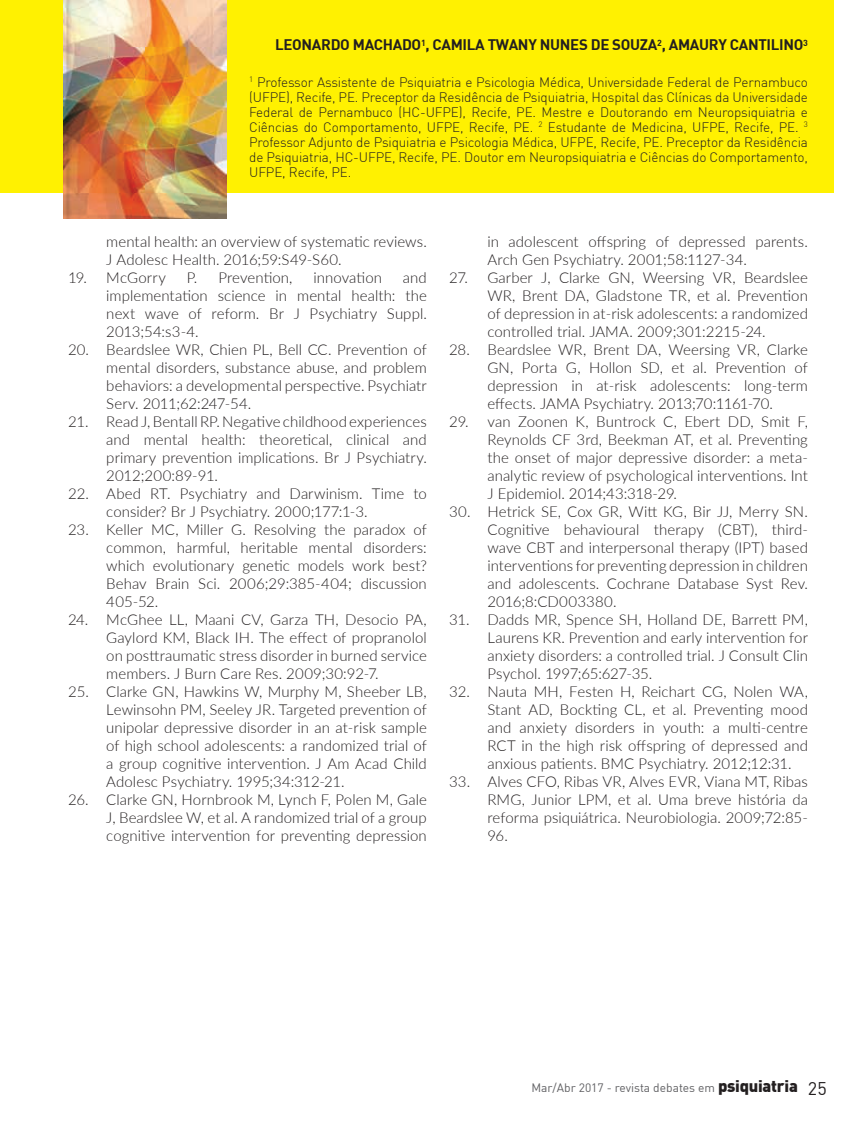
<style>
.page{position:relative;width:859px;height:1132px;background:#fff}
.page>*{position:absolute;margin:0;border:0;box-sizing:border-box;transform-origin:0 0}
.t1{font:300 15px/18px "Lato";letter-spacing:.005em;color:#231f20;text-align:justify}
.t2{font:700 15px "DIN";letter-spacing:-.02em;color:#231f20}
.t3{font:300 13.5px/15px "DIN";letter-spacing:-.01em;color:#231f20;text-align:justify}
.t4{font:12px "DIN";color:#616164}
.s1{font-weight:900;font-size:16.5px;color:#231f20}
.s2{font-size:18px;color:#231f20}
</style>
<div class="page">
<div style="left:0;top:0;width:833px;height:192px;background:#fff101"></div>
<img style="left:64px;top:0;width:163px;height:218px">
<p class="t2" style="left:275px;top:38px;width:534px">LEONARDO MACHADO<sup>1</sup>, CAMILA TWANY NUNES DE SOUZA<sup>2</sup>, AMAURY CANTILINO<sup>3</sup></p>
<p class="t3" style="left:249px;top:75px;width:560px"><sup>1</sup> Professor Assistente de Psiquiatria e Psicologia Médica, Universidade Federal de Pernambuco (UFPE), Recife, PE. Preceptor da Residência de Psiquiatria, Hospital das Clínicas da Universidade Federal de Pernambuco (HC-UFPE), Recife, PE. Mestre e Doutorando em Neuropsiquiatria e Ciências do Comportamento, UFPE, Recife, PE. <sup>2</sup> Estudante de Medicina, UFPE, Recife, PE. <sup>3<br></sup>Professor Adjunto de Psiquiatria e Psicologia Médica, UFPE, Recife, PE. Preceptor da Residência de Psiquiatria, HC-UFPE, Recife, PE. Doutor em Neuropsiquiatria e Ciências do Comportamento, UFPE, Recife, PE.</p>
<p class="t1" style="left:106px;top:232px;width:322px">mental health: an overview of systematic reviews.<br>J Adolesc Health. 2016;59:S49-S60.</p>
<p class="t1" style="left:68px;top:268px;width:99px">19. McGorry</p>
<p class="t1" style="left:187px;top:268px;width:107px">P. Prevention,</p>
<p class="t1" style="left:313px;top:268px;width:70px">innovation</p>
<p class="t1" style="left:106px;top:268px;width:322px;text-indent:297px">and implementation science in mental health: the next wave of reform. Br J Psychiatry Suppl.<br>2013;54:s3-4.</p>
<p class="t1" style="left:106px;top:340px;width:322px;text-indent:-38px">20. Beardslee WR, Chien PL, Bell CC. Prevention of mental disorders, substance abuse, and problem behaviors: a developmental perspective. Psychiatr Serv. 2011;62:247-54.</p>
<p class="t1" style="left:106px;top:412px;width:322px;text-indent:-38px">21. Read J, Bentall RP. Negative childhood experiences and mental health: theoretical, clinical and primary prevention implications. Br J Psychiatry.<br>2012;200:89-91.</p>
<p class="t1" style="left:106px;top:484px;width:322px;text-indent:-38px">22. Abed RT. Psychiatry and Darwinism. Time to consider? Br J Psychiatry. 2000;177:1-3.</p>
<p class="t1" style="left:106px;top:520px;width:322px;text-indent:-38px">23. Keller MC, Miller G. Resolving the paradox of common, harmful, heritable mental disorders: which evolutionary genetic models work best?<br>Behav Brain Sci. 2006;29:385-404; discussion 405-52.</p>
<p class="t1" style="left:106px;top:610px;width:322px;text-indent:-38px">24. McGhee LL, Maani CV, Garza TH, Desocio PA, Gaylord KM, Black IH. The effect of propranolol on posttraumatic stress disorder in burned service members. J Burn Care Res. 2009;30:92-7.</p>
<p class="t1" style="left:106px;top:682px;width:322px;text-indent:-38px">25. Clarke GN, Hawkins W, Murphy M, Sheeber LB, Lewinsohn PM, Seeley JR. Targeted prevention of unipolar depressive disorder in an at-risk sample of high school adolescents: a randomized trial of a group cognitive intervention. J Am Acad Child Adolesc Psychiatry. 1995;34:312-21.</p>
<p class="t1" style="left:106px;top:790px;width:322px;text-indent:-38px">26. Clarke GN, Hornbrook M, Lynch F, Polen M, Gale J, Beardslee W, et al. A randomized trial of a group cognitive intervention for preventing depression</p>
<p class="t1" style="left:487px;top:232px;width:322px">in adolescent offspring of depressed parents.<br>Arch Gen Psychiatry. 2001;58:1127-34.</p>
<p class="t1" style="left:487px;top:268px;width:322px;text-indent:-38px">27. Garber J, Clarke GN, Weersing VR, Beardslee WR, Brent DA, Gladstone TR, et al. Prevention of depression in at-risk adolescents: a randomized controlled trial. JAMA. 2009;301:2215-24.</p>
<p class="t1" style="left:487px;top:340px;width:322px;text-indent:-38px">28. Beardslee WR, Brent DA, Weersing VR, Clarke GN, Porta G, Hollon SD, et al. Prevention of depression in at-risk adolescents: long-term effects. JAMA Psychiatry. 2013;70:1161-70.</p>
<p class="t1" style="left:487px;top:412px;width:322px;text-indent:-38px">29. van Zoonen K, Buntrock C, Ebert DD, Smit F, Reynolds CF 3rd, Beekman AT, et al. Preventing the onset of major depressive disorder: a meta&shy;analytic review of psychological interventions. Int J Epidemiol. 2014;43:318-29.</p>
<p class="t1" style="left:487px;top:502px;width:322px;text-indent:-38px">30. Hetrick SE, Cox GR, Witt KG, Bir JJ, Merry SN.<br>Cognitive behavioural therapy (CBT), third&shy;wave CBT and interpersonal therapy (IPT) based interventions for preventing depression in children and adolescents. Cochrane Database Syst Rev.<br>2016;8:CD003380.</p>
<p class="t1" style="left:487px;top:610px;width:322px;text-indent:-38px">31. Dadds MR, Spence SH, Holland DE, Barrett PM, Laurens KR. Prevention and early intervention for anxiety disorders: a controlled trial. J Consult Clin Psychol. 1997;65:627-35.</p>
<p class="t1" style="left:487px;top:682px;width:322px;text-indent:-38px">32. Nauta MH, Festen H, Reichart CG, Nolen WA, Stant AD, Bockting CL, et al. Preventing mood and anxiety disorders in youth: a multi-centre RCT in the high risk offspring of depressed and anxious patients. BMC Psychiatry. 2012;12:31.</p>
<p class="t1" style="left:487px;top:772px;width:322px;text-indent:-38px">33. Alves CFO, Ribas VR, Alves EVR, Viana MT, Ribas RMG, Junior LPM, et al. Uma breve história da reforma psiquiátrica. Neurobiologia. 2009;72:85- 96.</p>
<p class="t4" style="left:531px;top:1082px;width:297px">Mar/Abr 2017 - revista debates em <span class="s1">psiquiatria</span> <span class="s2">25</span></p>
</div>
